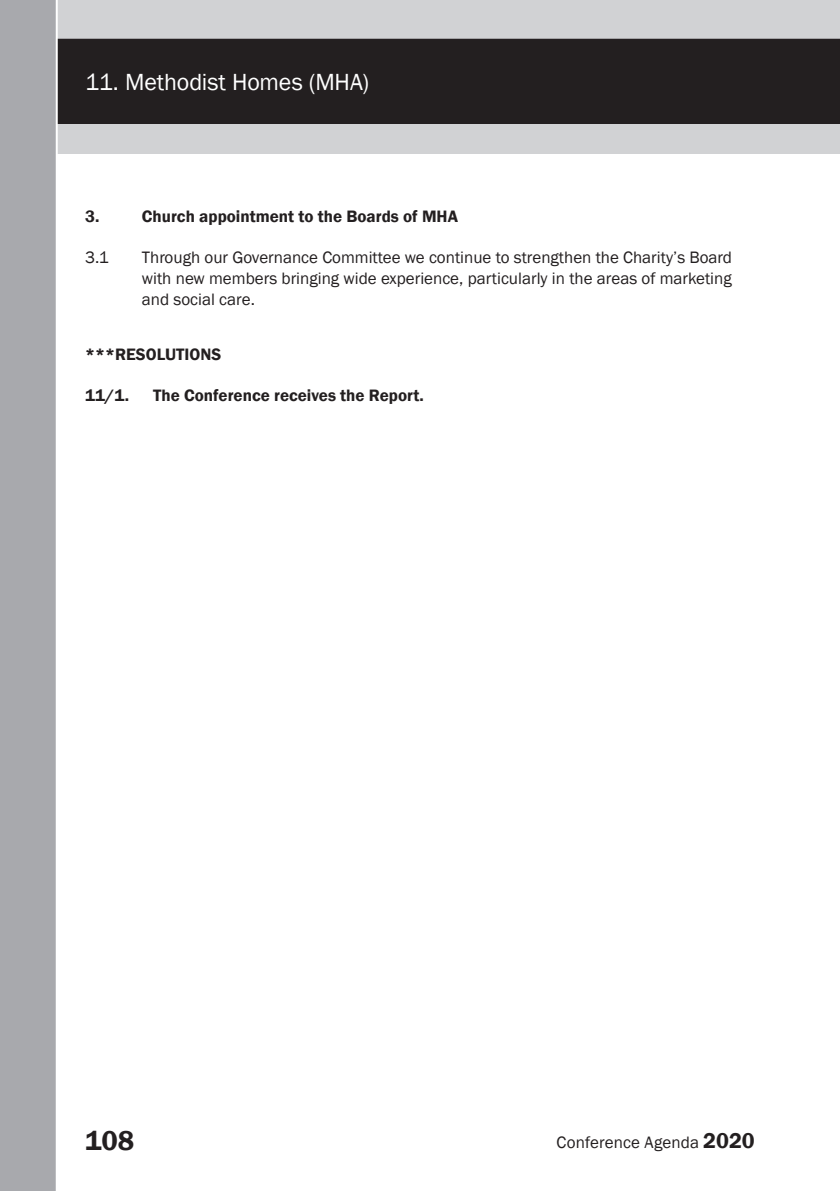
<style>
.page{position:relative;width:840px;height:1191px;background:#fff}
.page>*{position:absolute;margin:0;border:0;box-sizing:border-box;transform-origin:0 0}
.t1{font:600 28px "Franklin Gothic";color:#231f20}
.t2{font:24px "Franklin Gothic";letter-spacing:-.005em;color:#fff}
.t3{font:17px/21px "Franklin Gothic";color:#231f20;text-align:justify}
.t4{font:600 17px "Franklin Gothic";color:#231f20}
.s1{font-weight:600;font-size:22px}
</style>
<div class="page">
<div style="left:0;top:0;width:839px;height:154px;background:#d1d2d4"></div>
<div style="left:58px;top:39px;width:781px;height:85px;background:#231f20"></div>
<div style="left:0;top:0;width:58px;height:1191px;background:#a8a9ad"></div>
<h2 class="t2" style="left:85px;top:67px;width:285px">11. Methodist Homes (MHA)</h2>
<p class="t4" style="left:85px;top:206px;width:16px">3.</p>
<p class="t4" style="left:142px;top:206px;width:317px">Church appointment to the Boards of MHA</p>
<p class="t3" style="left:85px;top:247px;width:25px">3.1</p>
<p class="t3" style="left:142px;top:247px;width:591px">Through our Governance Committee we continue to strengthen the Charity’s Board with new members bringing wide experience, particularly in the areas of marketing and social care.</p>
<p class="t4" style="left:85px;top:343px;width:137px">***RESOLUTIONS</p>
<p class="t4" style="left:85px;top:384px;width:46px">11/1.</p>
<p class="t4" style="left:153px;top:384px;width:272px">The Conference receives the Report.</p>
<h1 class="t1" style="left:85px;top:1123px;width:51px">108</h1>
<p class="t3" style="left:556px;top:1131px;width:200px">Conference Agenda <span class="s1">2020</span></p>
</div>
